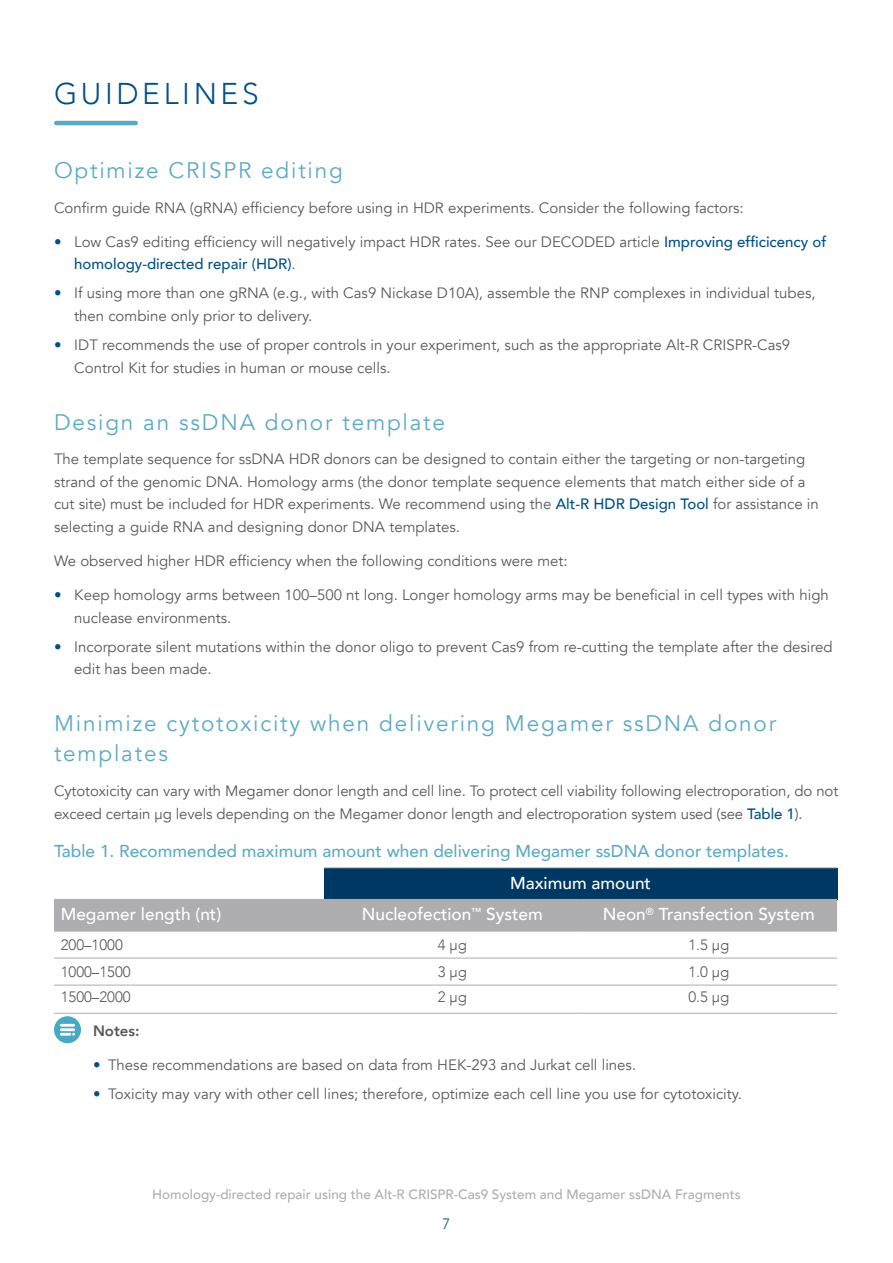
<style>
.page{position:relative;width:893px;height:1263px;background:#fff}
.page>*{position:absolute;margin:0;border:0;box-sizing:border-box;transform-origin:0 0}
.t1{font:300 30px "Avenir";letter-spacing:.12em;color:#005088}
.t2{font:22.5px/30px "Avenir";letter-spacing:.08em;color:#5eaac6}
.t3{font:500 17.25px "Avenir";color:#fff}
.t4{font:500 17.25px "Avenir";color:#5eaac6}
.t5{font:15px/22.5px "Avenir";color:#58595b}
.t6{font:300 15px "Avenir";color:#58595b}
.t7{font:800 15px "Avenir";color:#58595b}
.t8{font:300 15px "Avenir";color:#005088}
.t9{font:500 13.5px "Avenir";color:#aeadaf}
.s1{color:#005088}
.s2{font-weight:500;color:#005088}
</style>
<div class="page">
<hr style="left:56px;top:121px;width:80px;height:4px;background:#5eaac6">
<div style="left:324px;top:868px;width:513px;height:31px;background:#003864"></div>
<div style="left:54px;top:900px;width:783px;height:31px;background:#aeadaf"></div>
<hr style="left:324px;top:867px;width:256px;height:1px;background:#aeadaf">
<hr style="left:580px;top:867px;width:257px;height:1px;background:#aeadaf">
<hr style="left:54px;top:899px;width:270px;height:1px;background:#aeadaf">
<hr style="left:324px;top:899px;width:256px;height:1px;background:#aeadaf">
<hr style="left:580px;top:899px;width:257px;height:1px;background:#aeadaf">
<hr style="left:54px;top:931px;width:270px;height:1px;background:#aeadaf">
<hr style="left:324px;top:931px;width:256px;height:1px;background:#aeadaf">
<hr style="left:580px;top:931px;width:257px;height:1px;background:#aeadaf">
<hr style="left:54px;top:958px;width:270px;height:1px;background:#aeadaf">
<hr style="left:324px;top:958px;width:256px;height:1px;background:#aeadaf">
<hr style="left:580px;top:958px;width:257px;height:1px;background:#aeadaf">
<hr style="left:54px;top:985px;width:270px;height:1px;background:#aeadaf">
<hr style="left:324px;top:985px;width:256px;height:1px;background:#aeadaf">
<hr style="left:580px;top:985px;width:257px;height:1px;background:#aeadaf">
<hr style="left:54px;top:1013px;width:270px;height:1px;background:#aeadaf">
<hr style="left:324px;top:1013px;width:256px;height:1px;background:#aeadaf">
<hr style="left:580px;top:1013px;width:257px;height:1px;background:#aeadaf">
<svg style="left:54px;top:1016px;width:27px;height:27px"></svg>
<h1 class="t1" style="left:54px;top:76px;width:206px">GUIDELINES</h1>
<h2 class="t2" style="left:54px;top:156px;width:290px">Optimize CRISPR editing</h2>
<p class="t5" style="left:54px;top:196px;width:691px">Confirm guide RNA (gRNA) efficiency before using in HDR experiments. Consider the following factors:</p>
<p class="t5" style="left:74px;top:230px;width:754px;text-indent:-20px"><span class="s1">•</span> Low Cas9 editing efficiency will negatively impact HDR rates. See our DECODED article <span class="s2">Improving efficicency of homology-directed repair (HDR)</span>.</p>
<p class="t5" style="left:74px;top:282px;width:743px;text-indent:-20px"><span class="s1">•</span> If using more than one gRNA (e.g., with Cas9 Nickase D10A), assemble the RNP complexes in individual tubes, then combine only prior to delivery.</p>
<p class="t5" style="left:74px;top:334px;width:718px;text-indent:-20px"><span class="s1">•</span> IDT recommends the use of proper controls in your experiment, such as the appropriate Alt-R CRISPR-Cas9<br>Control Kit for studies in human or mouse cells.</p>
<h2 class="t2" style="left:54px;top:407px;width:392px">Design an ssDNA donor template</h2>
<p class="t5" style="left:54px;top:448px;width:766px">The template sequence for ssDNA HDR donors can be designed to contain either the targeting or non-targeting strand of the genomic DNA. Homology arms (the donor template sequence elements that match either side of a cut site) must be included for HDR experiments. We recommend using the <span class="s2">Alt-R HDR Design Tool</span> for assistance in selecting a guide RNA and designing donor DNA templates.</p>
<p class="t5" style="left:54px;top:550px;width:515px">We observed higher HDR efficiency when the following conditions were met:</p>
<p class="t5" style="left:74px;top:584px;width:756px;text-indent:-20px"><span class="s1">•</span> Keep homology arms between 100–500 nt long. Longer homology arms may be beneficial in cell types with high nuclease environments.</p>
<p class="t5" style="left:74px;top:636px;width:760px;text-indent:-20px"><span class="s1">•</span> Incorporate silent mutations within the donor oligo to prevent Cas9 from re-cutting the template after the desired edit has been made.</p>
<h2 class="t2" style="left:54px;top:709px;width:724px">Minimize cytotoxicity when delivering Megamer ssDNA donor templates</h2>
<p class="t5" style="left:54px;top:780px;width:786px">Cytotoxicity can vary with Megamer donor length and cell line. To protect cell viability following electroporation, do not exceed certain µg levels depending on the Megamer donor length and electroporation system used (see <span class="s2">Table 1</span>).</p>
<p class="t4" style="left:54px;top:836px;width:736px">Table 1. Recommended maximum amount when delivering Megamer ssDNA donor templates.</p>
<p class="t3" style="left:510px;top:868px;width:142px">Maximum amount</p>
<p class="t3" style="left:61px;top:899px;width:162px">Megamer length (nt)</p>
<p class="t3" style="left:362px;top:899px;width:183px">Nucleofection<sup>™</sup> System</p>
<p class="t3" style="left:603px;top:899px;width:214px">Neon<sup>®</sup> Transfection System</p>
<p class="t6" style="left:61px;top:936px;width:64px">200–1000</p>
<p class="t6" style="left:438px;top:936px;width:31px">4 µg</p>
<p class="t6" style="left:688px;top:936px;width:42px">1.5 µg</p>
<p class="t6" style="left:61px;top:963px;width:71px">1000–1500</p>
<p class="t6" style="left:438px;top:963px;width:31px">3 µg</p>
<p class="t6" style="left:688px;top:963px;width:42px">1.0 µg</p>
<p class="t6" style="left:61px;top:988px;width:71px">1500–2000</p>
<p class="t6" style="left:438px;top:988px;width:31px">2 µg</p>
<p class="t6" style="left:688px;top:988px;width:42px">0.5 µg</p>
<p class="t7" style="left:93px;top:1019px;width:48px">Notes:</p>
<p class="t5" style="left:93px;top:1054px;width:545px"><span class="s1">•</span> These recommendations are based on data from HEK-293 and Jurkat cell lines.</p>
<p class="t5" style="left:93px;top:1083px;width:650px"><span class="s1">•</span> Toxicity may vary with other cell lines; therefore, optimize each cell line you use for cytotoxicity.</p>
<p class="t9" style="left:152px;top:1182px;width:590px">Homology-directed repair using the Alt-R CRISPR-Cas9 System and Megamer ssDNA Fragments</p>
<p class="t8" style="left:443px;top:1214px;width:9px">7</p>
</div>
